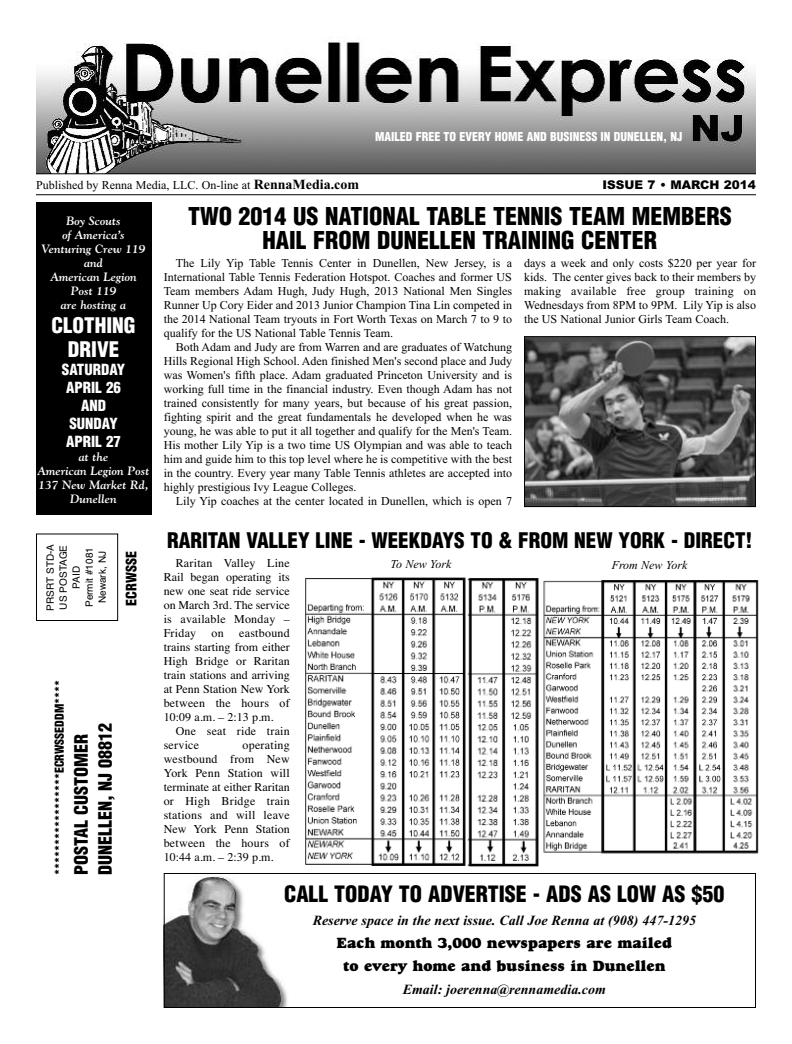
<style>
.page{position:relative;width:792px;height:1044px;background:#fff}
.page>*{position:absolute;margin:0;border:0;box-sizing:border-box;transform-origin:0 0}
.t1{font:900 condensed 24px/24px "Helvetica";color:#000;text-align:center}
.t2{font:900 condensed 22px "Helvetica";color:#000}
.t3{font:900 condensed 21px "Helvetica";color:#000}
.t4{font:900 condensed 21px/24px "Helvetica";color:#fff;text-align:center}
.t5{font:900 condensed 18px/24px "Helvetica";color:#000}
.t6{font:15px/23px "Goudy Heavyface";color:#000;text-align:center}
.t7{font:900 condensed 15px/18px "Helvetica";color:#fff;text-align:center}
.t8{font:italic 700 14px "Times New Roman";color:#000}
.t9{font:900 condensed 14px "Helvetica";color:#000}
.t10{font:12px/14px "Times New Roman";color:#000;text-align:justify}
.t11{font:12px/14px "Times";letter-spacing:.02em;color:#000;text-align:justify}
.t12{font:italic 700 12px/14px "Goudy";color:#fff;text-align:center}
.t13{font:900 condensed 12px "Helvetica";color:#fff}
.t14{font:900 condensed 12px "Helvetica";color:#000}
.t15{font:italic 12px "Times New Roman";color:#000}
.t16{font:900 12px "Arial";color:#000}
.t17{font:10px/13px "Helvetica";color:#000;text-align:center}
.s1{font-weight:700;font-size:14px}
</style>
<div class="page">
<img style="left:37px;top:37px;width:719px;height:136px">
<hr style="left:36px;top:173px;width:720px;height:1px;background:#000">
<hr style="left:36px;top:194px;width:720px;height:1px;background:#000">
<div style="left:36px;top:533px;width:82px;height:88px;border:1px solid #000"></div>
<div style="left:36px;top:202px;width:115px;height:313px;background:#000"></div>
<img style="left:166px;top:877px;width:121px;height:129px">
<div style="left:164px;top:873px;width:592px;height:135px;border:1px solid #000"></div>
<img style="left:305px;top:577px;width:454px;height:289px">
<img style="left:526px;top:338px;width:228px;height:167px">
<div style="left:524px;top:336px;width:232px;height:171px;border:1px solid #000"></div>
<p class="t13" style="left:375px;top:130px;width:309px">MAILED FREE TO EVERY HOME AND BUSINESS IN DUNELLEN, NJ</p>
<p class="t10" style="left:36px;top:178px;width:325px">Published by Renna Media, LLC. On-line at <span class="s1">RennaMedia.com</span></p>
<p class="t16" style="left:603px;top:177px;width:155px">ISSUE 7 • MARCH 2014</p>
<p class="t12" style="left:42px;top:214px;width:105px">Boy Scouts<br>of America’s<br>Venturing Crew 119 and<br>American Legion<br>Post 119<br>are hosting a</p>
<h3 class="t4" style="left:52px;top:314px;width:86px">CLOTHING<br>DRIVE</h3>
<p class="t7" style="left:62px;top:361px;width:65px">SATURDAY<br>APRIL 26<br>AND<br>SUNDAY<br>APRIL 27</p>
<p class="t12" style="left:38px;top:450px;width:113px">at the<br>American Legion Post<br>137 New Market Rd,<br>Dunellen</p>
<p class="t17" style="left:44px;top:611px;width:68px;rotate:-90deg">PRSRT STD-A<br>US POSTAGE<br>PAID<br>Permit #1081<br>Newark, NJ</p>
<p class="t9" style="left:123px;top:606px;width:56px;rotate:-90deg">ECRWSSE</p>
<p class="t14" style="left:53px;top:875px;width:197px;rotate:-90deg">*****************ECRWSSEDDM****</p>
<h3 class="t5" style="left:70px;top:875px;width:154px;rotate:-90deg">POSTAL CUSTOMER<br>DUNELLEN, NJ 08812</h3>
<h1 class="t1" style="left:188px;top:205px;width:545px">TWO 2014 US NATIONAL TABLE TENNIS TEAM MEMBERS<br>HAIL FROM DUNELLEN TRAINING CENTER</h1>
<p class="t10" style="left:164px;top:255px;width:350px;text-indent:12px">The Lily Yip Table Tennis Center in Dunellen, New Jersey, is a International Table Tennis Federation Hotspot. Coaches and former US Team members Adam Hugh, Judy Hugh, 2013 National Men Singles Runner Up Cory Eider and 2013 Junior Champion Tina Lin competed in the 2014 National Team tryouts in Fort Worth Texas on March 7 to 9 to qualify for the US National Table Tennis Team.</p>
<p class="t10" style="left:164px;top:339px;width:350px;text-indent:12px">Both Adam and Judy are from Warren and are graduates of Watchung Hills Regional High School. Aden finished Men's second place and Judy was Women's fifth place. Adam graduated Princeton University and is working full time in the financial industry. Even though Adam has not trained consistently for many years, but because of his great passion, fighting spirit and the great fundamentals he developed when he was young, he was able to put it all together and qualify for the Men's Team.<br>His mother Lily Yip is a two time US Olympian and was able to teach him and guide him to this top level where he is competitive with the best in the country. Every year many Table Tennis athletes are accepted into highly prestigious Ivy League Colleges.</p>
<p class="t10" style="left:176px;top:493px;width:338px">Lily Yip coaches at the center located in Dunellen, which is open 7</p>
<p class="t10" style="left:524px;top:256px;width:234px">days a week and only costs $220 per year for kids. The center gives back to their members by making available free group training on Wednesdays from 8PM to 9PM. Lily Yip is also the US National Junior Girls Team Coach.</p>
<h3 class="t3" style="left:167px;top:529px;width:587px">RARITAN VALLEY LINE - WEEKDAYS TO &amp; FROM NEW YORK - DIRECT!</h3>
<p class="t11" style="left:164px;top:556px;width:128px;text-indent:12px">Raritan Valley Line Rail began operating its new one seat ride service on March 3rd. The service is available Monday – Friday</p>
<p class="t15" style="left:390px;top:557px;width:63px">To New York</p>
<p class="t15" style="left:612px;top:558px;width:77px">From New York</p>
<p class="t11" style="left:164px;top:626px;width:128px;text-indent:76px">eastbound trains starting from either High Bridge or Raritan train stations and arriving at Penn Station New York between the hours of 10:09 a.m. – 2:13 p.m.</p>
<p class="t11" style="left:164px;top:724px;width:128px;text-indent:12px">One seat ride train service</p>
<p class="t11" style="left:212px;top:626px;width:14px">on</p>
<p class="t11" style="left:164px;top:738px;width:128px;text-indent:79px">operating westbound from New York Penn Station will terminate at either Raritan or High Bridge train stations and will leave New York Penn Station between the hours of 10:44 a.m. – 2:39 p.m.</p>
<h2 class="t2" style="left:284px;top:881px;width:442px">CALL TODAY TO ADVERTISE - ADS AS LOW AS $50</h2>
<p class="t8" style="left:313px;top:912px;width:385px">Reserve space in the next issue. Call Joe Renna at (908) 447-1295</p>
<p class="t6" style="left:337px;top:932px;width:337px">Each month 3,000 newspapers are mailed to every home and business in Dunellen</p>
<p class="t8" style="left:403px;top:981px;width:205px">Email: joerenna@rennamedia.com</p>
</div>
